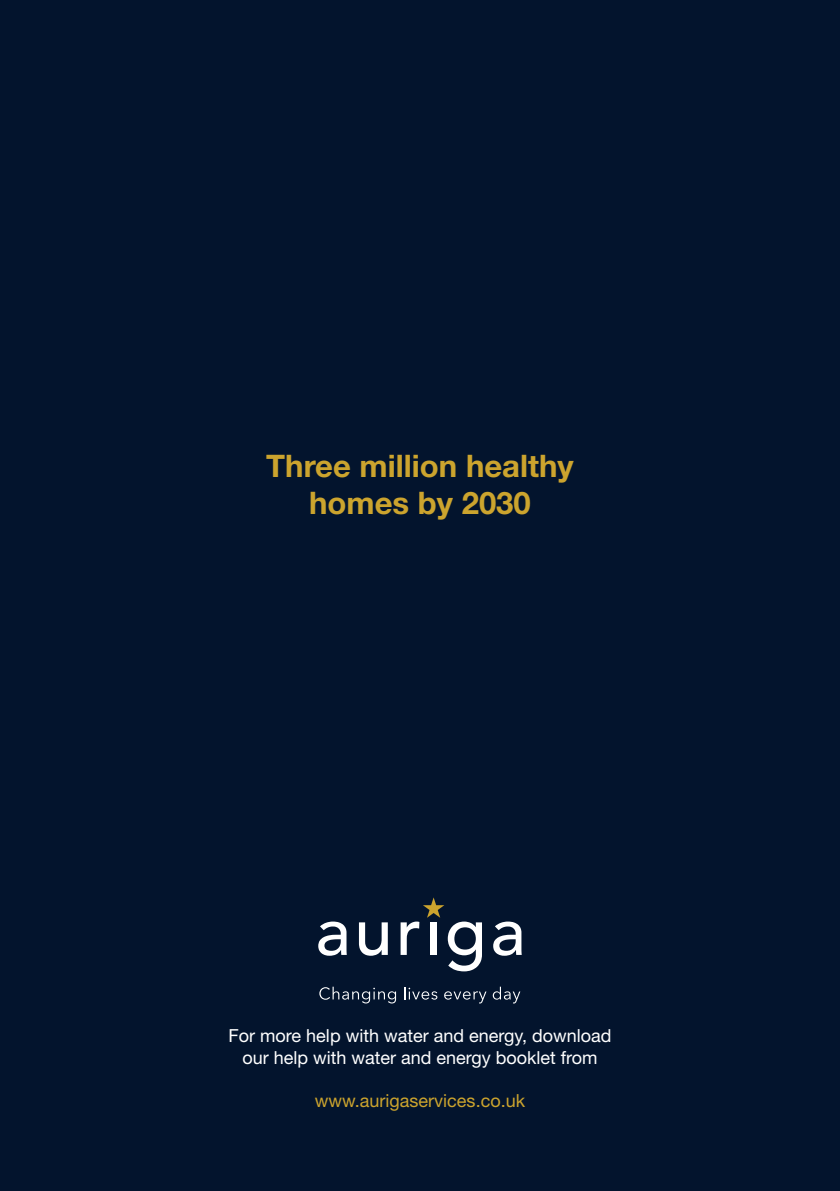
<style>
.page{position:relative;width:840px;height:1191px;background:#fff}
.page>*{position:absolute;margin:0;border:0;box-sizing:border-box;transform-origin:0 0}
.t1{font:700 31px/37.2px "Helvetica Neue LT Std";color:#cca42e;text-align:center}
.t2{font:18px/21.6px "Helvetica Neue LT Std";color:#fff;text-align:center}
.t3{font:18px "Helvetica Neue LT Std";color:#cca42e}
</style>
<div class="page">
<div style="left:0;top:0;width:839px;height:1191px;background:#03142d"></div>
<svg style="left:319px;top:986px;width:77px;height:17px"></svg>
<svg style="left:404px;top:987px;width:33px;height:12px"></svg>
<svg style="left:444px;top:991px;width:42px;height:12px"></svg>
<svg style="left:492px;top:986px;width:28px;height:17px"></svg>
<svg style="left:318px;top:921px;width:28px;height:34px"></svg>
<svg style="left:359px;top:922px;width:28px;height:33px"></svg>
<svg style="left:493px;top:921px;width:28px;height:34px"></svg>
<svg style="left:400px;top:897px;width:81px;height:74px"></svg>
<h1 class="t1" style="left:266px;top:446px;width:309px">Three million healthy homes by 2030</h1>
<p class="t2" style="left:228px;top:1024px;width:384px">For more help with water and energy, download our help with water and energy booklet from</p>
<p class="t3" style="left:315px;top:1090px;width:211px">www.aurigaservices.co.uk</p>
</div>
